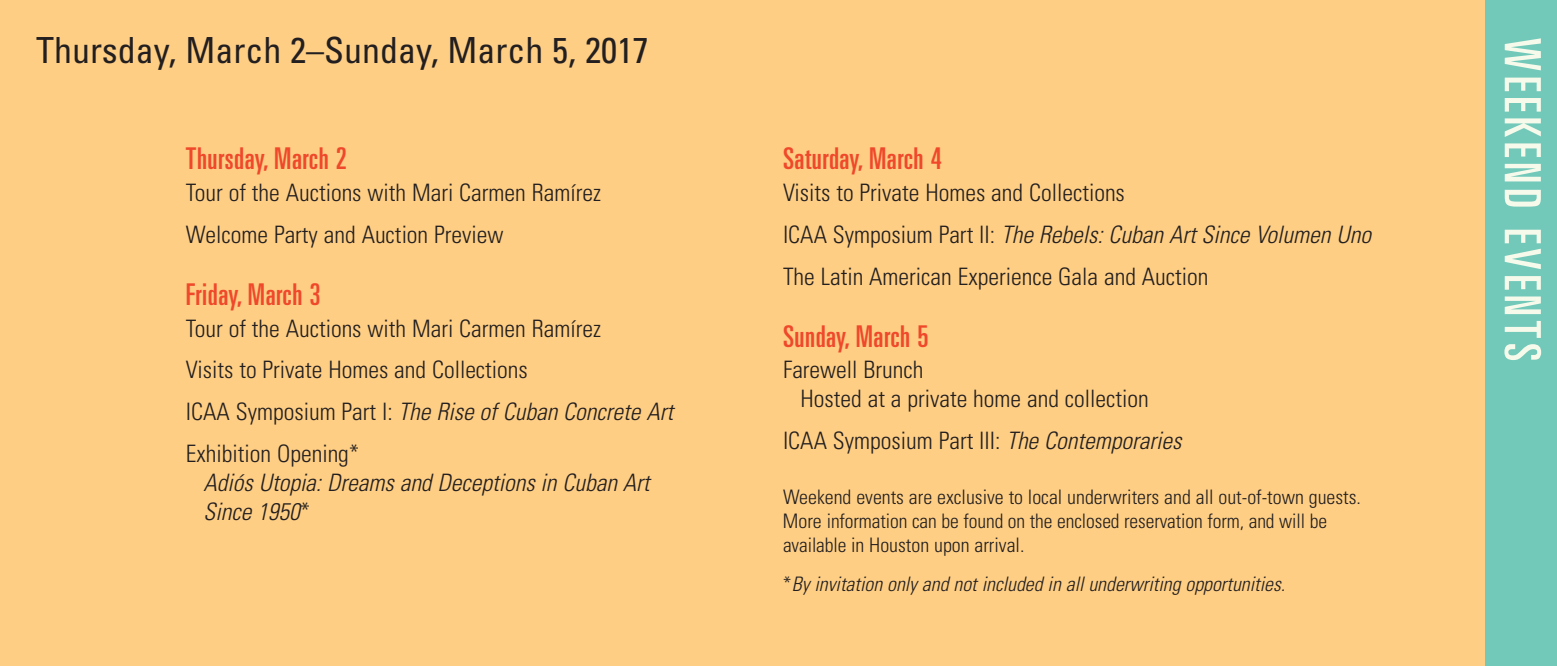
<style>
.page{position:relative;width:1557px;height:666px;background:#fece84}
.page>*{position:absolute;margin:0;border:0;box-sizing:border-box;transform-origin:0 0}
.t1{font:ultra-condensed 50px "Univers";letter-spacing:.095em;color:#f6faeb}
.t2{font:condensed 36px "Univers";color:#231f20}
.t3{font:ultra-condensed 30px "Univers";letter-spacing:.02em;color:#ef482b}
.t4{font:300 condensed 24px/42px "Univers";color:#231f20}
.t5{font:italic 300 condensed 24px/28.8px "Univers";color:#231f20}
.t6{font:300 condensed 20px/24px "Univers";color:#231f20}
.t7{font:italic 300 condensed 20px "Univers";color:#231f20}
.s1{font-style:italic}
.s2{font-style:normal}
</style>
<div class="page">
<div style="left:1485px;top:0;width:72px;height:666px;background:#72c9ba"></div>
<h2 class="t2" style="left:36px;top:37px;width:614px">Thursday, March 2–Sunday, March 5, 2017</h2>
<p class="t3" style="left:186px;top:148px;width:163px">Thursday, March 2</p>
<p class="t4" style="left:186px;top:174px;width:417px">Tour of the Auctions with Mari Carmen Ramírez<br>Welcome Party and Auction Preview</p>
<p class="t3" style="left:186px;top:283px;width:136px">Friday, March 3</p>
<p class="t4" style="left:186px;top:309px;width:489px">Tour of the Auctions with Mari Carmen Ramírez<br>Visits to Private Homes and Collections<br>ICAA Symposium Part I: <span class="s1">The Rise of Cuban Concrete Art </span>Exhibition Opening*</p>
<p class="t5" style="left:204px;top:470px;width:448px">Adiós Utopia: Dreams and Deceptions in Cuban Art<br>Since 1950<span class="s2">*</span></p>
<p class="t3" style="left:783px;top:148px;width:160px">Saturday, March 4</p>
<p class="t4" style="left:783px;top:174px;width:590px">Visits to Private Homes and Collections<br>ICAA Symposium Part II: <span class="s1">The Rebels: Cuban Art Since Volumen Uno<br></span>The Latin American Experience Gala and Auction</p>
<p class="t3" style="left:783px;top:325px;width:147px">Sunday, March 5</p>
<p class="t4" style="left:801px;top:358px;width:350px;line-height:28.8px;text-indent:-18px">Farewell Brunch<br>Hosted at a private home and collection</p>
<p class="t4" style="left:783px;top:422px;width:400px">ICAA Symposium Part III: <span class="s1">The Contemporaries</span></p>
<p class="t6" style="left:783px;top:487px;width:580px">Weekend events are exclusive to local underwriters and all out-of-town guests.<br>More information can be found on the enclosed reservation form, and will be available in Houston upon arrival.</p>
<p class="t7" style="left:783px;top:577px;width:504px"><span class="s2">*</span>By invitation only and not included in all underwriting opportunities.</p>
<h1 class="t1" style="left:1541px;top:38px;width:325px;rotate:90deg">WEEKEND EVENTS</h1>
</div>
